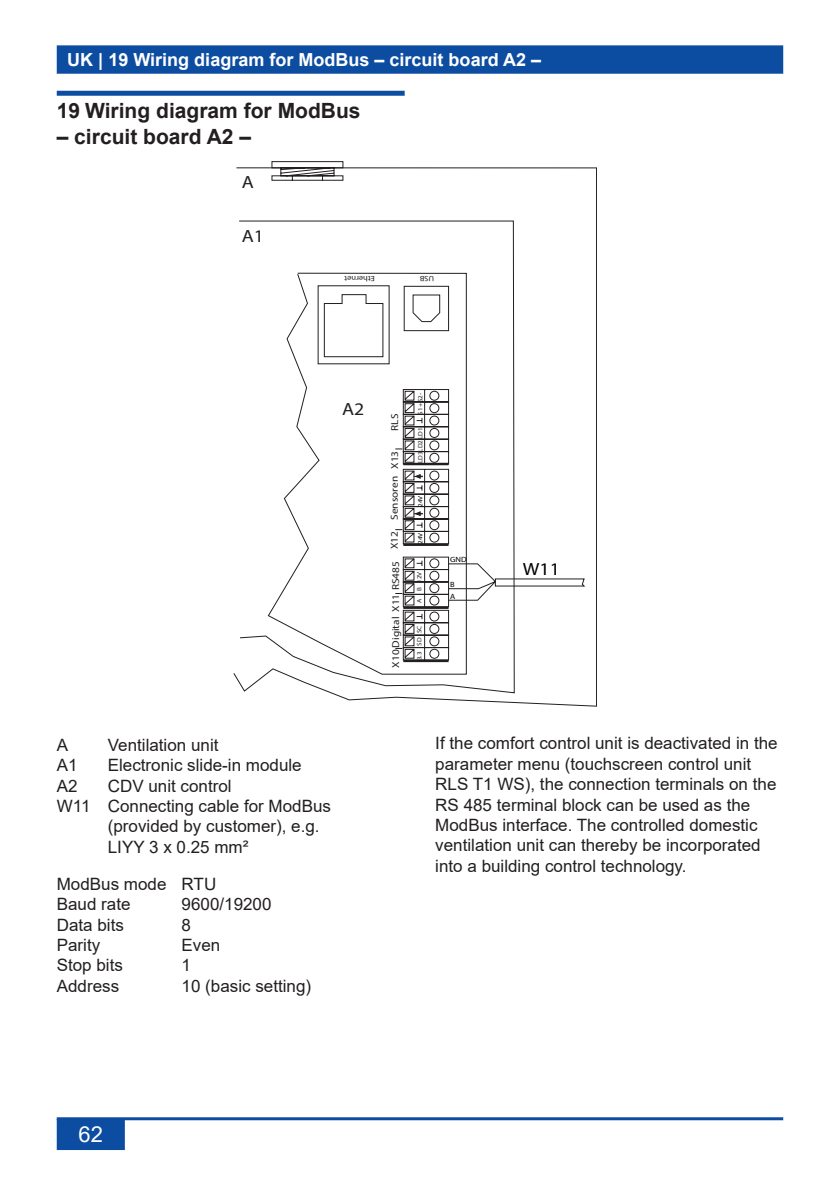
<style>
.page{position:relative;width:840px;height:1191px;background:#fff}
.page>*{position:absolute;margin:0;border:0;box-sizing:border-box;transform-origin:0 0}
.t1{font:22px "Arial";color:#fff}
.Überschrift_01{font:700 21px "Arial";color:#231f20}
.t2{font:700 18px "Arial";color:#fff}
.t3{font:17.8px "WSCAD FONT1";color:#231f20;scale:1.11 1}
.t4{font:17.8px "WSCAD FONT1";color:#000;scale:1.11 1}
.Grundtext{font:17px/20.4px "Arial";color:#231f20}
.t5{font:10.2px "WSCAD FONT1";color:#231f20;scale:1.11 1}
.t6{font:7.6px "WSCAD FONT1";color:#231f20;scale:1.11 1}
.t7{font:7.6px/11.6px "WSCAD FONT1";color:#000;scale:1.11 1}
.t8{font:6.4px "WSCAD FONT1";color:#231f20;scale:1.11 1}
.t9{font:6.4px "WSCAD FONT1";color:#000;scale:1.11 1}
</style>
<div class="page">
<div style="left:58px;top:1119px;width:66px;height:30px;background:#0d4da1"></div>
<div style="left:57px;top:1118px;width:68px;height:32px;border:2px solid #0d4da1"></div>
<hr style="left:57px;top:1117px;width:725px;height:3px;background:#0d4da1">
<div style="left:58px;top:46px;width:723px;height:27px;background:#0d4da1"></div>
<div style="left:57px;top:45px;width:725px;height:29px;border:2px solid #0d4da1"></div>
<div style="left:57px;top:91px;width:347px;height:5px;background:#0d4da1"></div>
<svg style="left:233px;top:167px;width:363px;height:539px"></svg>
<svg style="left:271px;top:161px;width:73px;height:20px"></svg>
<hr style="left:403px;top:659px;width:45px;height:3px;background:#231f20">
<svg style="left:394px;top:388px;width:190px;height:273px"></svg>
<p class="t2" style="left:67px;top:47px;width:475px">UK | 19 Wiring diagram for ModBus – circuit board A2 –</p>
<p class="Überschrift_01" style="left:57px;top:96px;width:305px">19 Wiring diagram for ModBus</p>
<p class="Überschrift_01" style="left:57px;top:121px;width:196px">– circuit board A2 –</p>
<p class="t3" style="left:242px;top:171px;width:12px">A</p>
<p class="t3" style="left:242px;top:225px;width:21px">A1</p>
<p class="t6" style="left:374px;top:283px;width:29px;rotate:-180deg">Ethernet</p>
<p class="t6" style="left:434px;top:283px;width:14px;rotate:-180deg">USB</p>
<p class="t3" style="left:342px;top:398px;width:21px">A2</p>
<p class="t5" style="left:388px;top:431px;width:17px;rotate:-90deg">RLS</p>
<p class="t5" style="left:388px;top:469px;width:18px;rotate:-90deg">X13</p>
<p class="t5" style="left:388px;top:549px;width:67px;rotate:-90deg">X12 Sensoren</p>
<p class="t5" style="left:389px;top:611px;width:47px;rotate:-90deg">X11 RS485</p>
<p class="t5" style="left:389px;top:667px;width:47px;rotate:-90deg">X10 Digital</p>
<p class="t8" style="left:416px;top:414px;width:21px;rotate:-90deg">S1+ S2-</p>
<p class="t8" style="left:416px;top:463px;width:34px;rotate:-90deg">LD3LD2LD1</p>
<p class="t9" style="left:416px;top:507px;width:12px;rotate:-90deg">24V</p>
<p class="t9" style="left:416px;top:544px;width:12px;rotate:-90deg">24V</p>
<p class="t8" style="left:415px;top:602px;width:29px;rotate:-90deg">A B 12V</p>
<p class="t8" style="left:415px;top:660px;width:33px;rotate:-90deg">3.3 SD SC</p>
<p class="t7" style="left:450px;top:554px;width:16px">GND</p>
<p class="t7" style="left:450px;top:578px;width:6px">B<br>A</p>
<p class="t4" style="left:522px;top:558px;width:35px">W11</p>
<p class="Grundtext" style="left:57px;top:734px;width:13px">A</p>
<p class="Grundtext" style="left:108px;top:734px;width:112px">Ventilation unit</p>
<p class="Grundtext" style="left:57px;top:755px;width:22px">A1</p>
<p class="Grundtext" style="left:108px;top:755px;width:195px">Electronic slide-in module</p>
<p class="Grundtext" style="left:57px;top:775px;width:22px">A2</p>
<p class="Grundtext" style="left:108px;top:775px;width:125px">CDV unit control</p>
<p class="Grundtext" style="left:108px;top:795px;width:224px;text-indent:-51px">W11 Connecting cable for ModBus (provided by customer), e.g.<br>LIYY 3 x 0.25 mm²</p>
<p class="Grundtext" style="left:57px;top:873px;width:161px">ModBus mode RTU</p>
<p class="Grundtext" style="left:57px;top:894px;width:75px">Baud rate</p>
<p class="Grundtext" style="left:181px;top:894px;width:91px">9600/19200</p>
<p class="Grundtext" style="left:57px;top:914px;width:69px">Data bits</p>
<p class="Grundtext" style="left:181px;top:914px;width:11px">8</p>
<p class="Grundtext" style="left:57px;top:934px;width:45px">Parity</p>
<p class="Grundtext" style="left:181px;top:934px;width:40px">Even</p>
<p class="Grundtext" style="left:57px;top:955px;width:68px">Stop bits</p>
<p class="Grundtext" style="left:181px;top:955px;width:11px">1</p>
<p class="Grundtext" style="left:57px;top:975px;width:64px">Address</p>
<p class="Grundtext" style="left:181px;top:975px;width:131px">10 (basic setting)</p>
<p class="Grundtext" style="left:435px;top:733px;width:344px">If the comfort control unit is deactivated in the parameter menu (touchscreen control unit RLS T1 WS), the connection terminals on the RS 485 terminal block can be used as the ModBus interface. The controlled domestic ventilation unit can thereby be incorporated into a building control technology.</p>
<p class="t1" style="left:78px;top:1119px;width:26px">62</p>
</div>
